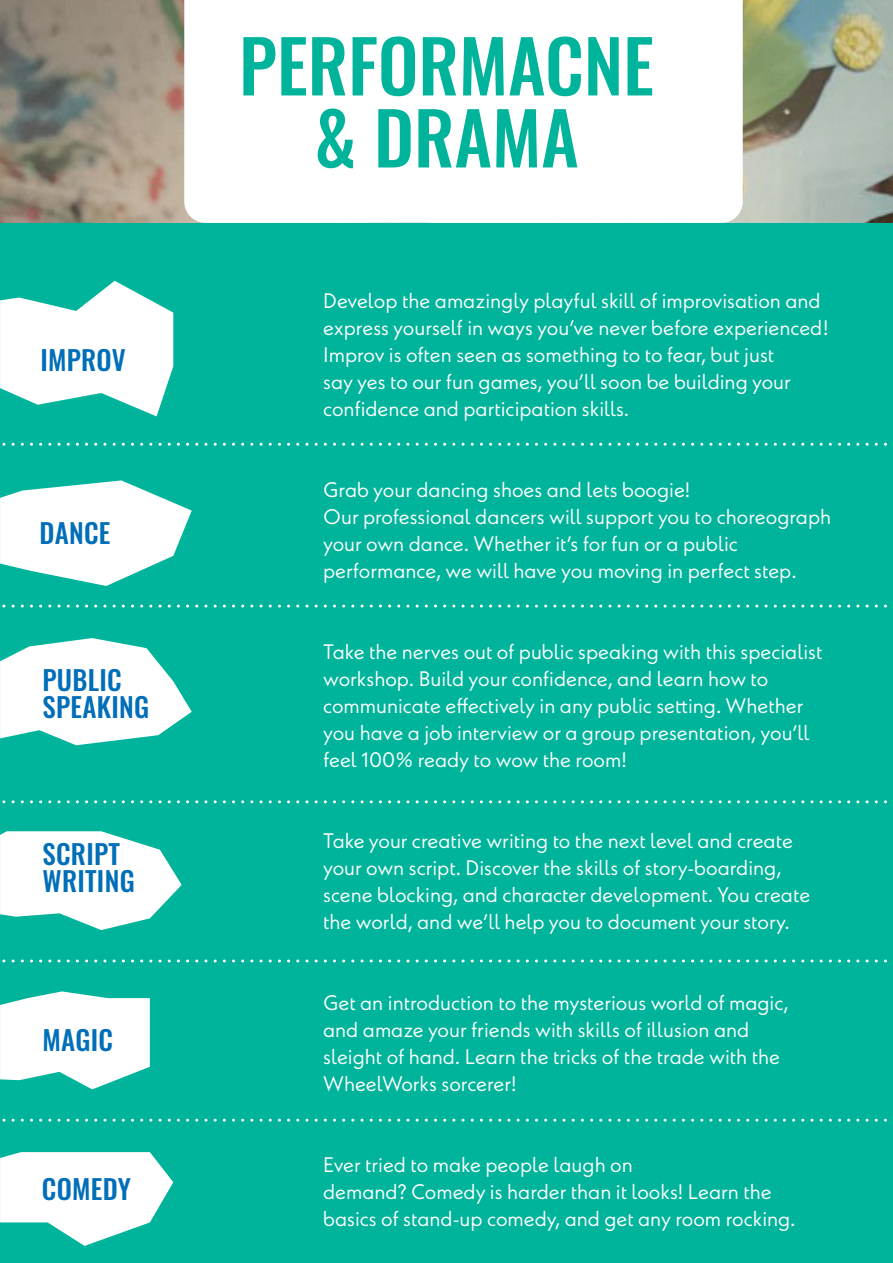
<style>
.page{position:relative;width:893px;height:1263px;background:#00b49b}
.page>*{position:absolute;margin:0;border:0;box-sizing:border-box;transform-origin:0 0}
.t1{font:500 72px/72px "Oswald";color:#00b49b;text-align:center}
.t2{font:500 27px/27px "Oswald";letter-spacing:.01em;color:#006eb8}
.t3{font:21px/27px "Neue Kabel";color:#fff}
</style>
<div class="page">
<svg style="left:0;top:281px;width:173px;height:135px"></svg>
<svg style="left:0;top:480px;width:192px;height:106px"></svg>
<svg style="left:0;top:638px;width:192px;height:107px"></svg>
<svg style="left:0;top:831px;width:182px;height:99px"></svg>
<svg style="left:0;top:991px;width:150px;height:98px"></svg>
<svg style="left:0;top:1152px;width:173px;height:94px"></svg>
<svg style="left:2px;top:443px;width:885px;height:3px"></svg>
<svg style="left:2px;top:605px;width:885px;height:3px"></svg>
<svg style="left:2px;top:800px;width:885px;height:3px"></svg>
<svg style="left:2px;top:959px;width:885px;height:3px"></svg>
<svg style="left:2px;top:1119px;width:885px;height:3px"></svg>
<img style="left:0;top:0;width:893px;height:223px">
<div style="left:184px;top:0;width:559px;height:223px;background:#fff"></div>
<p class="t2" style="left:40px;top:349px;width:87px">IMPROV</p>
<p class="t2" style="left:40px;top:521px;width:72px">DANCE</p>
<p class="t2" style="left:42px;top:668px;width:108px">PUBLIC<br>SPEAKING</p>
<p class="t2" style="left:42px;top:842px;width:94px">SCRIPT<br>WRITING</p>
<p class="t2" style="left:42px;top:1028px;width:72px">MAGIC</p>
<p class="t2" style="left:42px;top:1177px;width:91px">COMEDY</p>
<h1 class="t1" style="left:239px;top:35px;width:416px">PERFORMACNE &amp; DRAMA</h1>
<p class="t3" style="left:323px;top:287px;width:507px">Develop the amazingly playful skill of improvisation and express yourself in ways you’ve never before experienced!<br>Improv is often seen as something to to fear, but just<br>say yes to our fun games, you’ll soon be building your confidence and participation skills.</p>
<p class="t3" style="left:323px;top:476px;width:509px">Grab your dancing shoes and lets boogie!<br>Our professional dancers will support you to choreograph your own dance. Whether it’s for fun or a public performance, we will have you moving in perfect step.</p>
<p class="t3" style="left:323px;top:638px;width:501px">Take the nerves out of public speaking with this specialist workshop. Build your confidence, and learn how to communicate effectively in any public setting. Whether you have a job interview or a group presentation, you’ll feel 100% ready to wow the room!</p>
<p class="t3" style="left:323px;top:827px;width:489px">Take your creative writing to the next level and create your own script. Discover the skills of story-boarding, scene blocking, and character development. You create the world, and we’ll help you to document your story.</p>
<p class="t3" style="left:323px;top:989px;width:467px">Get an introduction to the mysterious world of magic, and amaze your friends with skills of illusion and sleight of hand. Learn the tricks of the trade with the WheelWorks sorcerer!</p>
<p class="t3" style="left:323px;top:1151px;width:474px">Ever tried to make people laugh on<br>demand? Comedy is harder than it looks! Learn the basics of stand-up comedy, and get any room rocking.</p>
</div>
